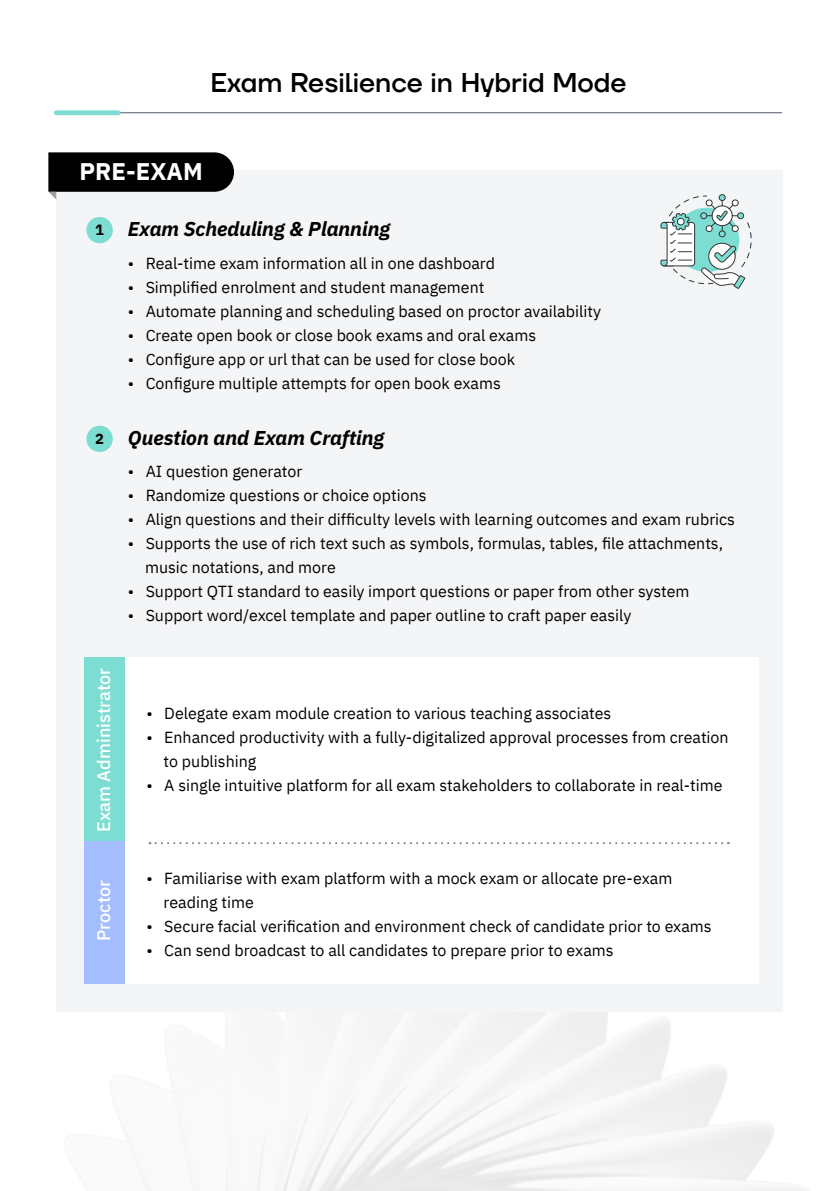
<style>
.page{position:relative;width:840px;height:1191px;background:#fff}
.page>*{position:absolute;margin:0;border:0;box-sizing:border-box;transform-origin:0 0}
.t1{font:27px "TT Firs Neue Trial Var Roman";color:#000}
.t2{font:700 24px "IBM Plex Sans";color:#fff}
.t3{font:italic 700 20px "IBM Plex Sans";color:#000}
.t4{font:500 18px "IBM Plex Sans";color:#fff}
.t5{font:16px/24px "IBM Plex Sans";color:#000}
.t6{font:700 14.8px "IBM Plex Sans";color:#000}
</style>
<div class="page">
<hr style="left:60px;top:112px;width:721px;height:1px;background:#4d5867">
<div style="left:54px;top:110px;width:66px;height:5px;background:#7eddd2;border-radius:2px"></div>
<div style="left:57px;top:171px;width:725px;height:841px;background:#f4f5f7"></div>
<div style="left:86px;top:217px;width:27px;height:26px;background:#7eddd2;border-radius:50%"></div>
<div style="left:86px;top:425px;width:27px;height:27px;background:#7eddd2;border-radius:50%"></div>
<svg style="left:660px;top:194px;width:91px;height:95px"></svg>
<svg style="left:48px;top:152px;width:186px;height:48px"></svg>
<div style="left:120px;top:657px;width:638px;height:327px;background:#fff"></div>
<div style="left:84px;top:657px;width:41px;height:183px;background:#7eddd2"></div>
<div style="left:84px;top:841px;width:41px;height:143px;background:#a4bdff"></div>
<svg style="left:149px;top:842px;width:579px;height:2px"></svg>
<h1 class="t1" style="left:210px;top:64px;width:417px">Exam Resilience in Hybrid Mode</h1>
<h2 class="t2" style="left:79px;top:152px;width:125px">PRE-EXAM</h2>
<p class="t6" style="left:95px;top:218px;width:10px">1</p>
<p class="t6" style="left:95px;top:427px;width:10px">2</p>
<p class="t4" style="left:90px;top:832px;width:166px;rotate:-90deg">Exam Administrator</p>
<p class="t4" style="left:90px;top:940px;width:62px;rotate:-90deg">Proctor</p>
<p class="t3" style="left:128px;top:213px;width:263px">Exam Scheduling &amp; Planning</p>
<p class="t5" style="left:128px;top:250px;width:368px">• Real-time exam information all in one dashboard</p>
<p class="t5" style="left:128px;top:274px;width:358px">• Simplified enrolment and student management</p>
<p class="t5" style="left:128px;top:298px;width:474px">• Automate planning and scheduling based on proctor availability</p>
<p class="t5" style="left:128px;top:322px;width:409px">• Create open book or close book exams and oral exams</p>
<p class="t5" style="left:128px;top:346px;width:388px">• Configure app or url that can be used for close book</p>
<p class="t5" style="left:128px;top:370px;width:374px">• Configure multiple attempts for open book exams</p>
<p class="t3" style="left:128px;top:422px;width:258px">Question and Exam Crafting</p>
<p class="t5" style="left:128px;top:458px;width:176px">• AI question generator</p>
<p class="t5" style="left:128px;top:482px;width:300px">• Randomize questions or choice options</p>
<p class="t5" style="left:128px;top:506px;width:608px">• Align questions and their difficulty levels with learning outcomes and exam rubrics</p>
<p class="t5" style="left:145px;top:530px;width:579px;text-indent:-17px">• Supports the use of rich text such as symbols, formulas, tables, file attachments, music notations, and more</p>
<p class="t5" style="left:128px;top:578px;width:562px">• Support QTI standard to easily import questions or paper from other system</p>
<p class="t5" style="left:128px;top:602px;width:504px">• Support word/excel template and paper outline to craft paper easily</p>
<p class="t5" style="left:146px;top:700px;width:466px">• Delegate exam module creation to various teaching associates</p>
<p class="t5" style="left:163px;top:724px;width:566px;text-indent:-17px">• Enhanced productivity with a fully-digitalized approval processes from creation to publishing</p>
<p class="t5" style="left:146px;top:772px;width:577px">• A single intuitive platform for all exam stakeholders to collaborate in real-time</p>
<p class="t5" style="left:163px;top:864px;width:510px;text-indent:-17px">• Familiarise with exam platform with a mock exam or allocate pre-exam reading time</p>
<p class="t5" style="left:146px;top:912px;width:566px">• Secure facial verification and environment check of candidate prior to exams</p>
<p class="t5" style="left:146px;top:936px;width:468px">• Can send broadcast to all candidates to prepare prior to exams</p>
</div>
